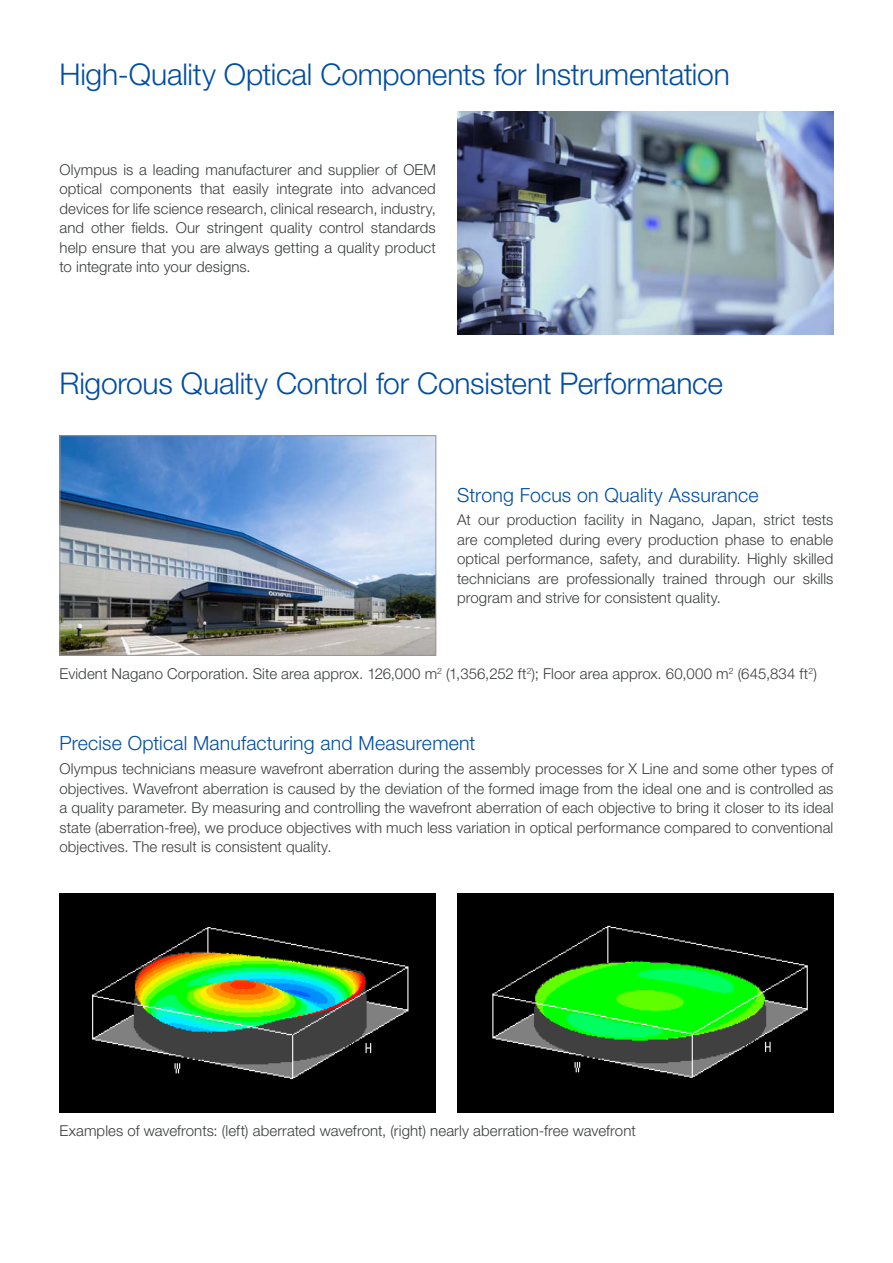
<style>
.page{position:relative;width:893px;height:1263px;background:#fff}
.page>*{position:absolute;margin:0;border:0;box-sizing:border-box;transform-origin:0 0}
.t1{font:300 30px "Helvetica Neue LT Std";letter-spacing:-.01em;color:#014da2}
.t2{font:300 19.5px "Helvetica Neue LT Std";letter-spacing:.01em;color:#014da2}
.t3{font:300 15px/19.5px "Helvetica Neue LT Std";letter-spacing:.005em;color:#3a3e3d;text-align:justify}
</style>
<div class="page">
<img style="left:62px;top:437px;width:372px;height:217px">
<div style="left:60px;top:435px;width:376px;height:221px;border:1px solid #939598"></div>
<img style="left:60px;top:893px;width:376px;height:220px">
<img style="left:457px;top:112px;width:376px;height:222px">
<img style="left:457px;top:893px;width:376px;height:220px">
<h1 class="t1" style="left:60px;top:56px;width:672px">High-Quality Optical Components for Instrumentation</h1>
<p class="t3" style="left:60px;top:159px;width:378px">Olympus is a leading manufacturer and supplier of OEM optical components that easily integrate into advanced devices for life science research, clinical research, industry, and other fields. Our stringent quality control standards help ensure that you are always getting a quality product to integrate into your designs.</p>
<h1 class="t1" style="left:60px;top:365px;width:665px">Rigorous Quality Control for Consistent Performance</h1>
<h2 class="t2" style="left:457px;top:483px;width:303px">Strong Focus on Quality Assurance</h2>
<p class="t3" style="left:457px;top:510px;width:378px">At our production facility in Nagano, Japan, strict tests are completed during every production phase to enable optical performance, safety, and durability. Highly skilled technicians are professionally trained through our skills program and strive for consistent quality.</p>
<p class="t3" style="left:60px;top:663px;width:759px">Evident Nagano Corporation. Site area approx. 126,000 m<sup>2</sup> (1,356,252 ft<sup>2</sup>); Floor area approx. 60,000 m<sup>2</sup> (645,834 ft<sup>2</sup>)</p>
<h2 class="t2" style="left:60px;top:731px;width:417px">Precise Optical Manufacturing and Measurement</h2>
<p class="t3" style="left:60px;top:759px;width:775px">Olympus technicians measure wavefront aberration during the assembly processes for X Line and some other types of objectives. Wavefront aberration is caused by the deviation of the formed image from the ideal one and is controlled as a quality parameter. By measuring and controlling the wavefront aberration of each objective to bring it closer to its ideal state (aberration-free), we produce objectives with much less variation in optical performance compared to conventional objectives. The result is consistent quality.</p>
<p class="t3" style="left:60px;top:1121px;width:578px">Examples of wavefronts: (left) aberrated wavefront, (right) nearly aberration-free wavefront</p>
</div>
